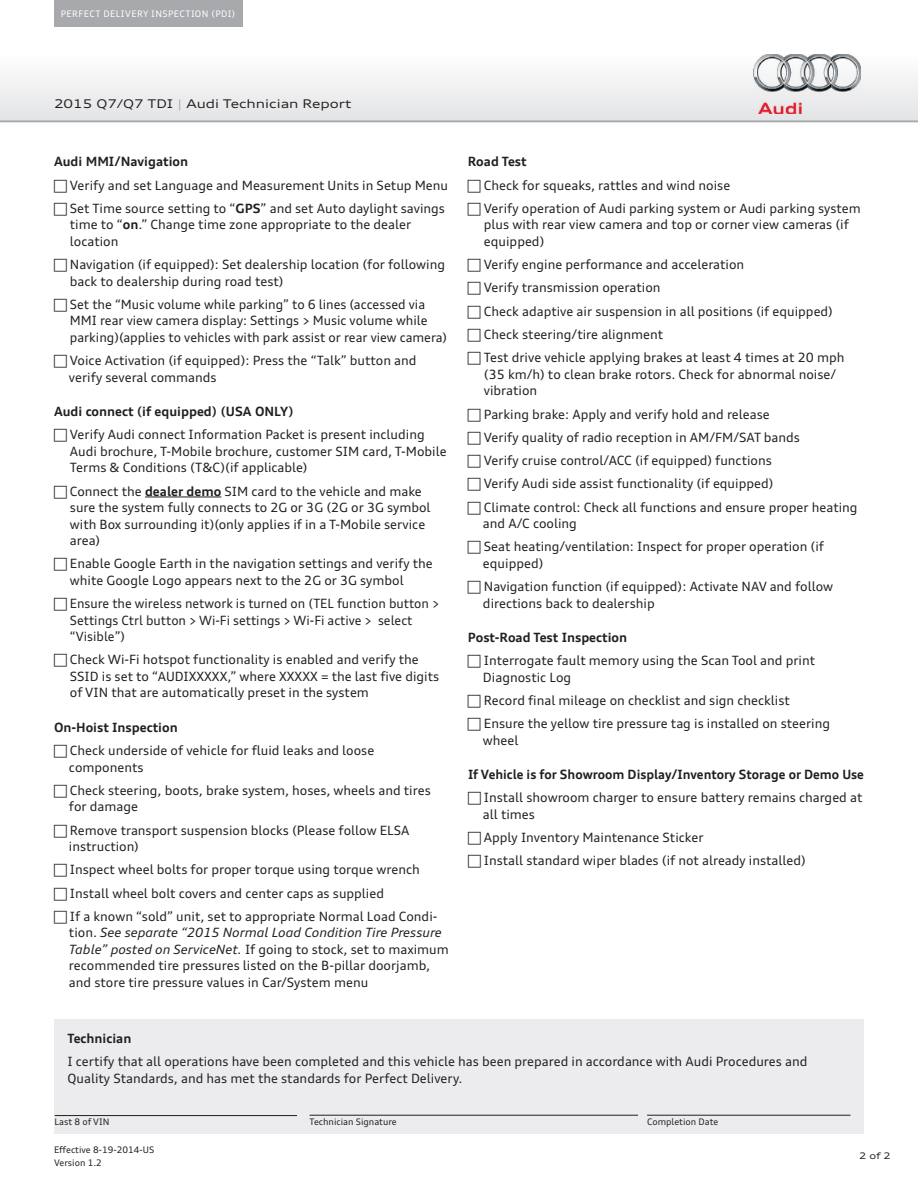
<style>
.page{position:relative;width:918px;height:1188px;background:#fff}
.page>*{position:absolute;margin:0;border:0;box-sizing:border-box;transform-origin:0 0}
.t1{font:12.75px/16.5px "Audi Type";color:#231f20}
.t2{font:700 12.75px "Audi Type";color:#231f20}
.t3{font:expanded 12px "Audi Type";color:#231f20}
.t4{font:9px/13.5px "Audi Type";color:#231f20}
.t5{font:9px "Audi Type";letter-spacing:.05em;color:#fff}
.t6{font:expanded 9px "Audi Type";color:#231f20}
.s1{color:#a8a9ad}
.s2{font-weight:700}
.s3{font-style:italic}
</style>
<div class="page">
<svg style="left:0;top:67px;width:918px;height:54px"></svg>
<div style="left:54px;top:0;width:189px;height:27px;background:#a8a9ad"></div>
<hr style="left:0;top:121px;width:918px;height:1px;background:#a8a9ad">
<img style="left:754px;top:54px;width:107px;height:60px">
<hr style="left:145px;top:497px;width:76px;height:1px;background:#231f20">
<div style="left:54px;top:1020px;width:810px;height:114px;background:#ececee"></div>
<hr style="left:310px;top:1115px;width:328px;height:1px;background:#231f20">
<hr style="left:647px;top:1115px;width:203px;height:1px;background:#231f20">
<hr style="left:55px;top:1115px;width:242px;height:1px;background:#231f20">
<p class="t5" style="left:61px;top:8px;width:176px">PERFECT DELIVERY INSPECTION (PDI)</p>
<p class="t3" style="left:54px;top:96px;width:299px">2015 Q7/Q7 TDI <span class="s1">|</span> Audi Technician Report</p>
<p class="t2" style="left:54px;top:154px;width:136px">Audi MMI/Navigation</p>
<p class="t1" style="left:70px;top:173px;width:380px;line-height:23.2px">Verify and set Language and Measurement Units in Setup Menu<br>Set Time source setting to “<span class="s2">GPS</span>” and set Auto daylight savings</p>
<p class="t1" style="left:70px;top:216px;width:343px">time to “<span class="s2">on</span>.” Change time zone appropriate to the dealer location</p>
<p class="t1" style="left:70px;top:256px;width:377px">Navigation (if equipped): Set dealership location (for following back to dealership during road test)</p>
<p class="t1" style="left:70px;top:296px;width:379px">Set the “Music volume while parking” to 6 lines (accessed via<br>MMI rear view camera display: Settings &gt; Music volume while parking)(applies to vehicles with park assist or rear view camera)</p>
<p class="t1" style="left:69px;top:352px;width:349px">Voice Activation (if equipped): Press the “Talk” button and verify several commands</p>
<p class="t2" style="left:54px;top:403px;width:241px">Audi connect (if equipped) (USA ONLY)</p>
<p class="t1" style="left:70px;top:426px;width:378px">Verify Audi connect Information Packet is present including<br>Audi brochure, T-Mobile brochure, customer SIM card, T-Mobile<br>Terms &amp; Conditions (T&amp;C)(if applicable)</p>
<p class="t1" style="left:70px;top:483px;width:362px">Connect the <span class="s2">dealer demo</span> SIM card to the vehicle and make sure the system fully connects to 2G or 3G (2G or 3G symbol with Box surrounding it)(only applies if in a T-Mobile service area)</p>
<p class="t1" style="left:70px;top:555px;width:364px">Enable Google Earth in the navigation settings and verify the white Google Logo appears next to the 2G or 3G symbol</p>
<p class="t1" style="left:70px;top:595px;width:371px">Ensure the wireless network is turned on (TEL function button &gt;<br>Settings Ctrl button &gt; Wi-Fi settings &gt; Wi-Fi active &gt; select “Visible”)</p>
<p class="t1" style="left:70px;top:651px;width:371px">Check Wi-Fi hotspot functionality is enabled and verify the<br>SSID is set to “AUDIXXXXX,” where XXXXX = the last five digits of VIN that are automatically preset in the system</p>
<p class="t2" style="left:54px;top:719px;width:125px">On-Hoist Inspection</p>
<p class="t1" style="left:69px;top:742px;width:307px">Check underside of vehicle for fluid leaks and loose components</p>
<p class="t1" style="left:69px;top:782px;width:363px">Check steering, boots, brake system, hoses, wheels and tires for damage</p>
<p class="t1" style="left:69px;top:822px;width:342px">Remove transport suspension blocks (Please follow ELSA instruction)</p>
<p class="t1" style="left:70px;top:858px;width:369px;line-height:23.2px">Inspect wheel bolts for proper torque using torque wrench<br>Install wheel bolt covers and center caps as supplied<br>If a known “sold” unit, set to appropriate Normal Load Condi-</p>
<p class="t1" style="left:69px;top:925px;width:381px">tion. <span class="s3">See separate “2015 Normal Load Condition Tire Pressure Table” posted on ServiceNet.</span> If going to stock, set to maximum recommended tire pressures listed on the B-pillar doorjamb, and store tire pressure values in Car/System menu</p>
<p class="t2" style="left:468px;top:154px;width:60px">Road Test</p>
<p class="t1" style="left:484px;top:173px;width:379px;line-height:23.2px">Check for squeaks, rattles and wind noise<br>Verify operation of Audi parking system or Audi parking system</p>
<p class="t1" style="left:484px;top:217px;width:366px">plus with rear view camera and top or corner view cameras (if equipped)</p>
<p class="t1" style="left:484px;top:253px;width:362px;line-height:23.2px">Verify engine performance and acceleration<br>Verify transmission operation<br>Check adaptive air suspension in all positions (if equipped)<br>Check steering/tire alignment<br>Test drive vehicle applying brakes at least 4 times at 20 mph</p>
<p class="t1" style="left:484px;top:366px;width:354px">(35 km/h) to clean brake rotors. Check for abnormal noise/ vibration</p>
<p class="t1" style="left:484px;top:402px;width:375px;line-height:23.2px">Parking brake: Apply and verify hold and release<br>Verify quality of radio reception in AM/FM/SAT bands<br>Verify cruise control/ACC (if equipped) functions<br>Verify Audi side assist functionality (if equipped)<br>Climate control: Check all functions and ensure proper heating</p>
<p class="t1" style="left:483px;top:512px;width:342px;line-height:23.2px">and A/C cooling<br>Seat heating/ventilation: Inspect for proper operation (if</p>
<p class="t1" style="left:483px;top:551px;width:352px;line-height:23.2px">equipped)<br>Navigation function (if equipped): Activate NAV and follow</p>
<p class="t1" style="left:483px;top:595px;width:173px">directions back to dealership</p>
<p class="t2" style="left:468px;top:629px;width:161px">Post-Road Test Inspection</p>
<p class="t1" style="left:483px;top:652px;width:334px">Interrogate fault memory using the Scan Tool and print<br>Diagnostic Log</p>
<p class="t1" style="left:484px;top:689px;width:348px;line-height:23.2px">Record final mileage on checklist and sign checklist<br>Ensure the yellow tire pressure tag is installed on steering</p>
<p class="t1" style="left:483px;top:732px;width:37px">wheel</p>
<p class="t2" style="left:468px;top:766px;width:397px">If Vehicle is for Showroom Display/Inventory Storage or Demo Use</p>
<p class="t1" style="left:483px;top:789px;width:381px">Install showroom charger to ensure battery remains charged at all times</p>
<p class="t1" style="left:484px;top:826px;width:324px;line-height:23.2px">Apply Inventory Maintenance Sticker<br>Install standard wiper blades (if not already installed)</p>
<p class="t2" style="left:68px;top:1030px;width:65px">Technician</p>
<p class="t1" style="left:68px;top:1053px;width:741px">I certify that all operations have been completed and this vehicle has been prepared in accordance with Audi Procedures and<br>Quality Standards, and has met the standards for Perfect Delivery.</p>
<p class="t4" style="left:55px;top:1115px;width:56px">Last 8 of VIN</p>
<p class="t4" style="left:310px;top:1115px;width:89px">Technician Signature</p>
<p class="t4" style="left:647px;top:1115px;width:73px">Completion Date</p>
<p class="t4" style="left:54px;top:1143px;width:102px">Effective 8-19-2014-US<br>Version 1.2</p>
<p class="t6" style="left:859px;top:1149px;width:33px">2 of 2</p>
</div>
